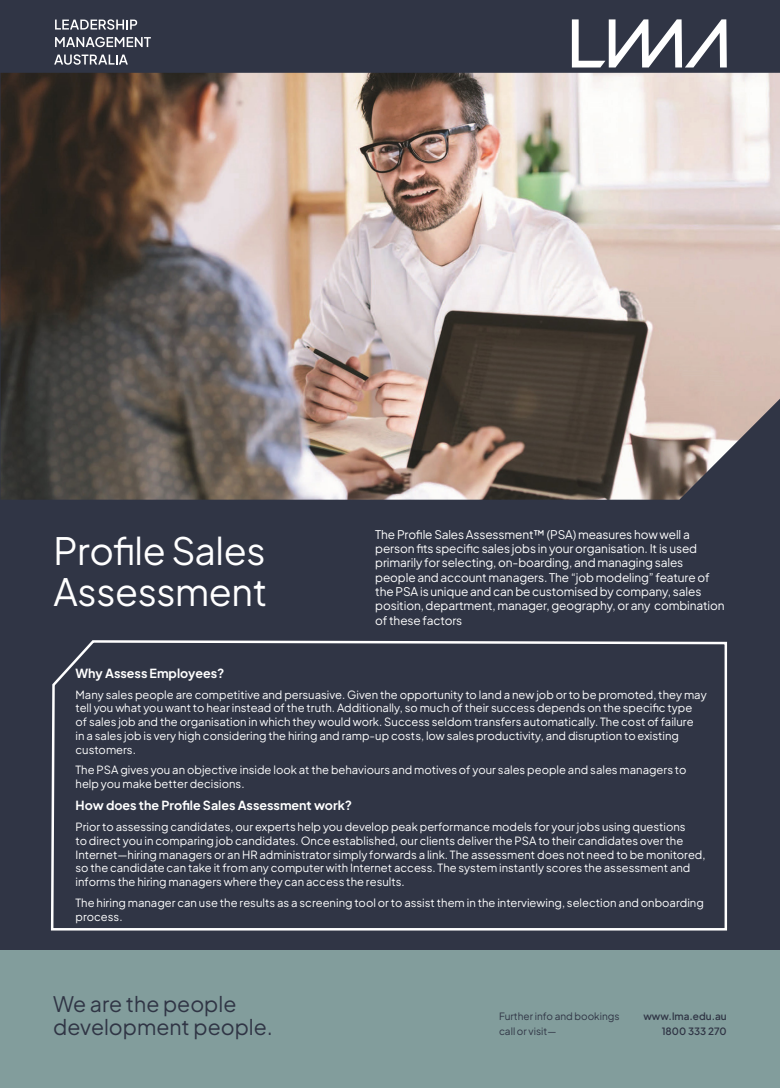
<style>
.page{position:relative;width:780px;height:1088px;background:#303545}
.page>*{position:absolute;margin:0;border:0;box-sizing:border-box;transform-origin:0 0}
.Course_Title{font:37.5px/41.2px "Plus Jakarta Sans";letter-spacing:-.01em;color:#fff}
.t1{font:21.25px/22.5px "Plus Jakarta Sans";color:#303545}
.Basic_List{font:700 12.5px "Plus Jakarta Sans";color:#fff}
.Course_Title-2{font:11.88px/14.5px "Plus Jakarta Sans";letter-spacing:-.01em;color:#fff}
.Basic_List-2{font:11.25px/13.8px "Plus Jakarta Sans";color:#fff}
.t2{font:10px/15px "Plus Jakarta Sans";color:#303545}
.t3{font:600 10px/15px "Plus Jakarta Sans";color:#303545;text-align:right}
</style>
<div class="page">
<div style="left:0;top:950px;width:780px;height:138px;background:#829d9c"></div>
<img style="left:0;top:73px;width:780px;height:427px">
<svg style="left:50px;top:640px;width:678px;height:291px"></svg>
<svg style="left:55px;top:19px;width:82px;height:11px"></svg>
<svg style="left:55px;top:37px;width:96px;height:10px"></svg>
<svg style="left:54px;top:54px;width:74px;height:11px"></svg>
<svg style="left:572px;top:19px;width:154px;height:48px"></svg>
<p class="Course_Title" style="left:53px;top:527px;width:215px">Profile Sales<br>Assessment</p>
<p class="Course_Title-2" style="left:375px;top:526px;width:351px">The Profile Sales Assessment™ (PSA) measures how well a person fits specific sales jobs in your organisation. It is used primarily for selecting, on-boarding, and managing sales people and account managers. The “job modeling” feature of the PSA is unique and can be customised by company, sales position, department, manager, geography, or any combination of these factors</p>
<p class="Basic_List" style="left:76px;top:663px;width:150px">Why Assess Employees?</p>
<p class="Basic_List-2" style="left:76px;top:686px;width:632px">Many sales people are competitive and persuasive. Given the opportunity to land a new job or to be promoted, they may tell you what you want to hear instead of the truth. Additionally, so much of their success depends on the specific type of sales job and the organisation in which they would work. Success seldom transfers automatically. The cost of failure<br>in a sales job is very high considering the hiring and ramp-up costs, low sales productivity, and disruption to existing customers.</p>
<p class="Basic_List-2" style="left:76px;top:762px;width:612px">The PSA gives you an objective inside look at the behaviours and motives of your sales people and sales managers to help you make better decisions.</p>
<p class="Basic_List" style="left:76px;top:795px;width:278px">How does the Profile Sales Assessment work?</p>
<p class="Basic_List-2" style="left:76px;top:819px;width:631px">Prior to assessing candidates, our experts help you develop peak performance models for your jobs using questions<br>to direct you in comparing job candidates. Once established, our clients deliver the PSA to their candidates over the Internet—hiring managers or an HR administrator simply forwards a link. The assessment does not need to be monitored, so the candidate can take it from any computer with Internet access. The system instantly scores the assessment and informs the hiring managers where they can access the results.</p>
<p class="Basic_List-2" style="left:76px;top:895px;width:629px">The hiring manager can use the results as a screening tool or to assist them in the interviewing, selection and onboarding process.</p>
<p class="t1" style="left:53px;top:991px;width:221px">We are the people development people.</p>
<p class="t2" style="left:499px;top:1007px;width:122px">Further info and bookings call or visit—</p>
<p class="t3" style="left:643px;top:1007px;width:85px">www.lma.edu.au<br>1800 333 270</p>
</div>
